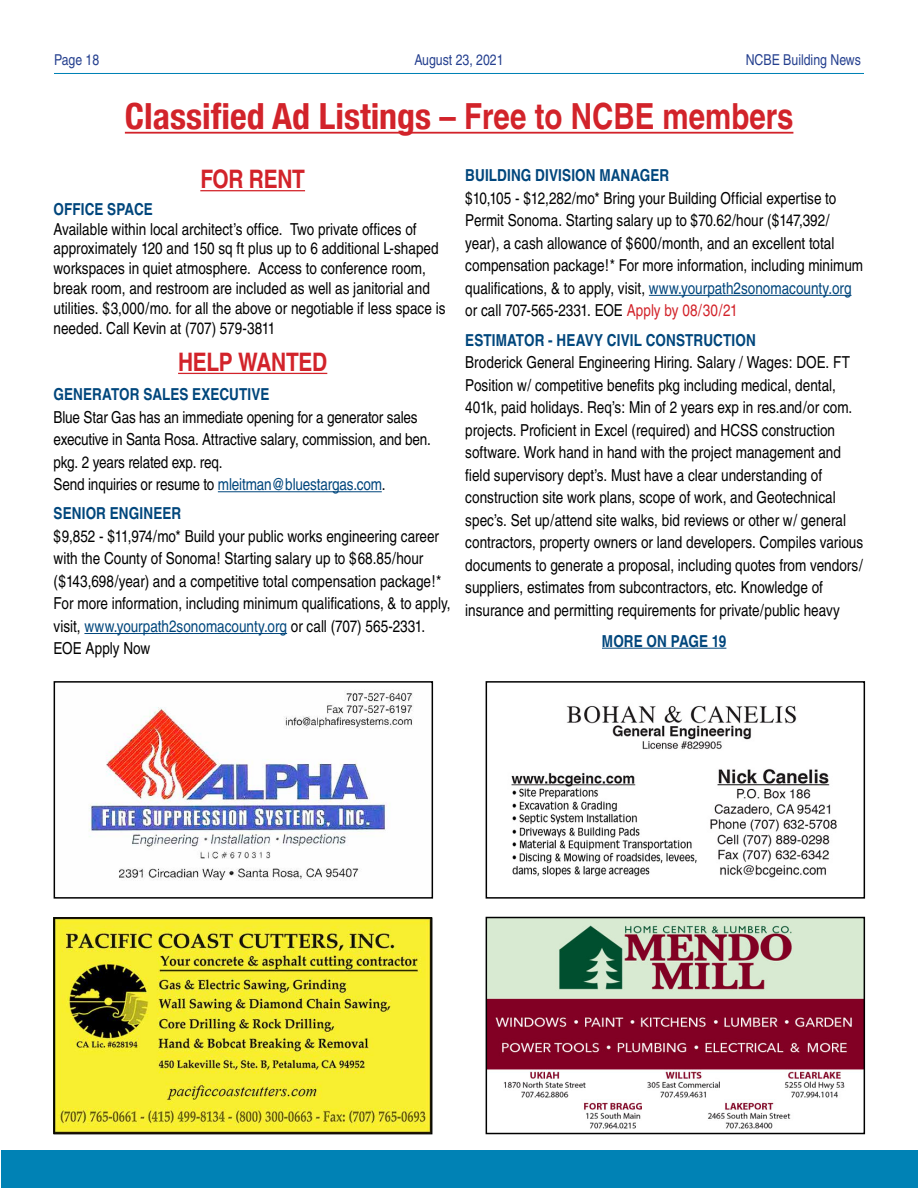
<style>
.page{position:relative;width:918px;height:1188px;background:#fff}
.page>*{position:absolute;margin:0;border:0;box-sizing:border-box;transform-origin:0 0}
.t1{font:700 condensed 36px "Helvetica Neue";color:#d2232a}
.t2{font:700 condensed 25.5px "Helvetica";letter-spacing:-.01em;color:#d2232a}
.t3{font:condensed 16.5px/22.5px "Helvetica";color:#000}
.t4{font:700 condensed 16.5px "Helvetica";letter-spacing:.005em;color:#00467c}
.t5{font:condensed 15px "Helvetica";color:#25408f}
.s1{font-family:"Helvetica"}
.s2{color:#00467c}
.s3{color:#d2232a}
</style>
<div class="page">
<div style="left:1px;top:1150px;width:917px;height:38px;background:#0082b5"></div>
<hr style="left:54px;top:73px;width:810px;height:1px;background:#0082b5">
<hr style="left:125px;top:132px;width:668px;height:2px;background:#d2232a">
<hr style="left:200px;top:190px;width:105px;height:1px;background:#d2232a">
<hr style="left:178px;top:373px;width:149px;height:1px;background:#d2232a">
<hr style="left:218px;top:491px;width:164px;height:1px;background:#00467c">
<hr style="left:84px;top:633px;width:203px;height:1px;background:#00467c">
<hr style="left:649px;top:295px;width:203px;height:1px;background:#00467c">
<hr style="left:602px;top:648px;width:124px;height:1px;background:#00467c">
<svg style="left:485px;top:916px;width:381px;height:219px"></svg>
<img style="left:56px;top:920px;width:374px;height:212px">
<div style="left:54px;top:918px;width:378px;height:216px;border:1px solid #000"></div>
<img style="left:511px;top:705px;width:326px;height:173px">
<div style="left:486px;top:681px;width:379px;height:218px;border:2px solid #000"></div>
<img style="left:89px;top:692px;width:324px;height:189px">
<div style="left:54px;top:681px;width:379px;height:218px;border:2px solid #000"></div>
<p class="t5" style="left:54px;top:51px;width:47px">Page 18</p>
<p class="t5" style="left:414px;top:51px;width:91px">August 23, 2021</p>
<p class="t5" style="left:746px;top:51px;width:117px">NCBE Building News</p>
<h1 class="t1" style="left:125px;top:86px;width:670px">Classified Ad Listings <span class="s1">– Free to NCBE members</span></h1>
<h2 class="t2" style="left:200px;top:164px;width:106px">FOR RENT</h2>
<p class="t4" style="left:54px;top:199px;width:101px">OFFICE SPACE</p>
<p class="t3" style="left:54px;top:219px;width:393px;line-height:19.8px">Available within local architect’s office. Two private offices of approximately 120 and 150 sq ft plus up to 6 additional L-shaped workspaces in quiet atmosphere. Access to conference room, break room, and restroom are included as well as janitorial and utilities. $3,000/mo. for all the above or negotiable if less space is needed. Call Kevin at (707) 579-3811</p>
<h2 class="t2" style="left:178px;top:346px;width:151px">HELP WANTED</h2>
<p class="t4" style="left:54px;top:384px;width:217px">GENERATOR SALES EXECUTIVE</p>
<p class="t3" style="left:54px;top:406px;width:379px">Blue Star Gas has an immediate opening for a generator sales executive in Santa Rosa. Attractive salary, commission, and ben. pkg. 2 years related exp. req.<br>Send inquiries or resume to <span class="s2">mleitman@bluestargas.com</span>.</p>
<p class="t4" style="left:54px;top:504px;width:129px">SENIOR ENGINEER</p>
<p class="t3" style="left:54px;top:525px;width:399px">$9,852 - $11,974/mo* Build your public works engineering career with the County of Sonoma! Starting salary up to $68.85/hour ($143,698/year) and a competitive total compensation package!* For more information, including minimum qualifications, &amp; to apply, visit, <span class="s2">www.yourpath2sonomacounty.org</span> or call (707) 565-2331.<br>EOE Apply Now</p>
<p class="t4" style="left:465px;top:165px;width:206px">BUILDING DIVISION MANAGER</p>
<p class="t3" style="left:465px;top:187px;width:399px">$10,105 - $12,282/mo* Bring your Building Official expertise to Permit Sonoma. Starting salary up to $70.62/hour ($147,392/ year), a cash allowance of $600/month, and an excellent total compensation package!* For more information, including minimum qualifications, &amp; to apply, visit, <span class="s2">www.yourpath2sonomacounty.org </span>or call 707-565-2331. EOE <span class="s3">Apply by 08/30/21</span></p>
<p class="t4" style="left:465px;top:330px;width:292px">ESTIMATOR - HEAVY CIVIL CONSTRUCTION</p>
<p class="t3" style="left:465px;top:351px;width:399px">Broderick General Engineering Hiring. Salary / Wages: DOE. FT Position w/ competitive benefits pkg including medical, dental, 401k, paid holidays. Req’s: Min of 2 years exp in res.and/or com. projects. Proficient in Excel (required) and HCSS construction software. Work hand in hand with the project management and field supervisory dept’s. Must have a clear understanding of construction site work plans, scope of work, and Geotechnical spec’s. Set up/attend site walks, bid reviews or other w/ general contractors, property owners or land developers. Compiles various documents to generate a proposal, including quotes from vendors/ suppliers, estimates from subcontractors, etc. Knowledge of insurance and permitting requirements for private/public heavy</p>
<p class="t4" style="left:602px;top:631px;width:126px">MORE ON PAGE 19</p>
</div>
